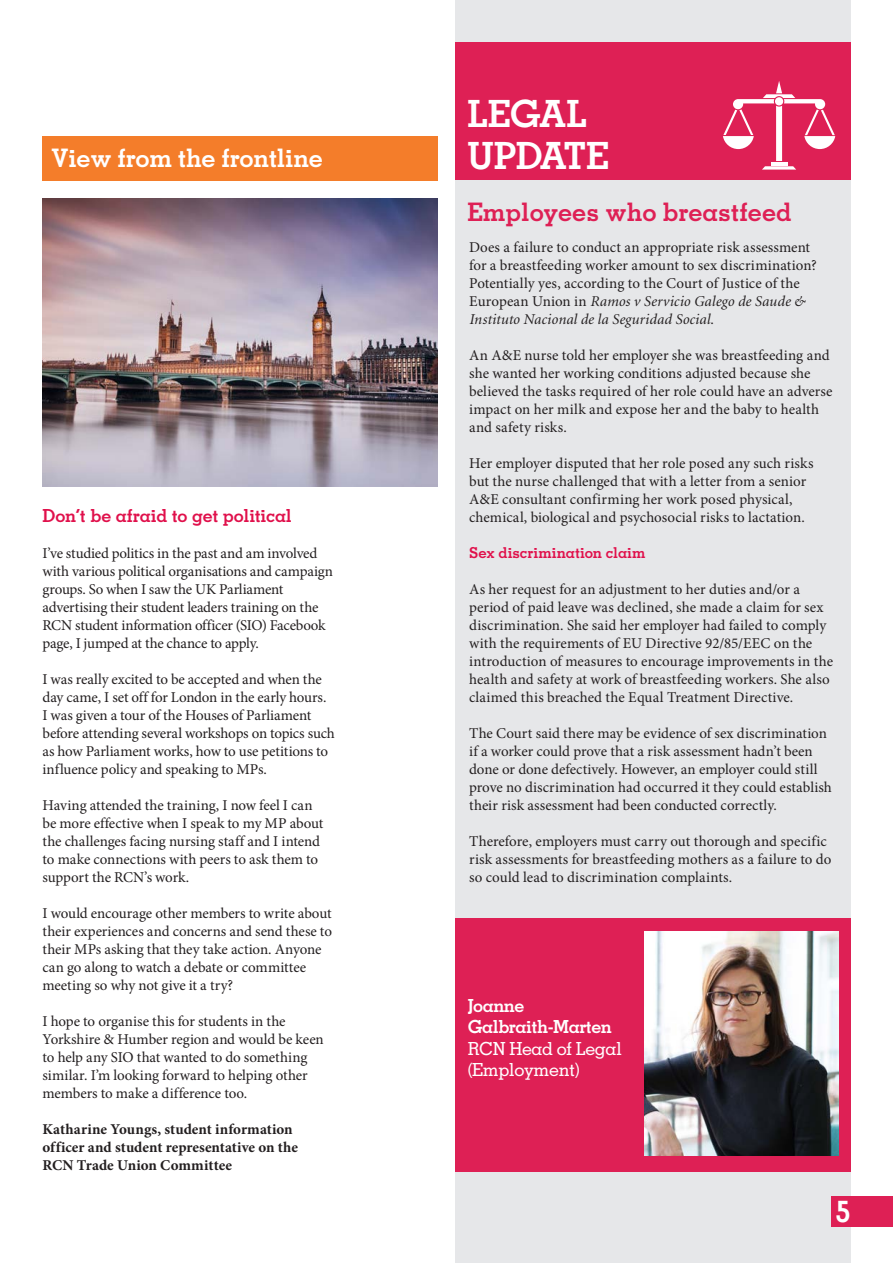
<style>
.page{position:relative;width:893px;height:1263px;background:#fff}
.page>*{position:absolute;margin:0;border:0;box-sizing:border-box;transform-origin:0 0}
.t1{font:700 37.5px/42px "Memphis LT Std";letter-spacing:-.02em;color:#fff}
.t2{font:700 30px "Memphis LT Std";color:#fff}
.t3{font:700 25.5px "Memphis LT Std";color:#de2055}
.t4{font:700 25.5px "Memphis LT Std";letter-spacing:-.01em;color:#fff}
.t5{font:700 18px "Memphis LT Std";letter-spacing:-.01em;color:#e0104b}
.t6{font:500 18px/21.6px "Memphis LT Std";letter-spacing:-.025em;color:#fff}
.t7{font:700 18px/21.6px "Memphis LT Std";letter-spacing:-.025em;color:#fff}
.t8{font:15px/18px "Minion Pro";letter-spacing:-.005em;color:#231f20}
.t9{font:700 15px/18px "Minion Pro";color:#231f20}
.t10{font:italic 15px/18px "Minion";letter-spacing:.01em;color:#231f20}
.t11{font:700 15px "Memphis LT Std";letter-spacing:-.005em;color:#e0104b}
.s1{font-family:"Minion Pro";font-style:normal}
</style>
<div class="page">
<div style="left:455px;top:0;width:395px;height:1263px;background:#e6e7e9"></div>
<div style="left:455px;top:918px;width:395px;height:253px;background:#de2055"></div>
<img style="left:43px;top:198px;width:395px;height:288px">
<div style="left:43px;top:136px;width:395px;height:44px;background:#f47d2a"></div>
<div style="left:455px;top:43px;width:395px;height:137px;background:#de2055"></div>
<div style="left:831px;top:1196px;width:62px;height:30px;background:#de2055"></div>
<svg style="left:723px;top:81px;width:112px;height:89px"></svg>
<div style="left:775px;top:97px;width:8px;height:8px;background:#fff;border-radius:50%"></div>
<img style="left:644px;top:932px;width:194px;height:224px">
<h3 class="t4" style="left:52px;top:142px;width:273px">View from the frontline</h3>
<p class="t5" style="left:43px;top:504px;width:251px">Don’t be afraid to get political</p>
<p class="t8" style="left:43px;top:544px;width:292px">I’ve studied politics in the past and am involved with various political organisations and campaign groups. So when I saw the UK Parliament advertising their student leaders training on the RCN student information officer (SIO) Facebook page, I jumped at the chance to apply.</p>
<p class="t8" style="left:43px;top:670px;width:294px">I was really excited to be accepted and when the day came, I set off for London in the early hours.<br>I was given a tour of the Houses of Parliament before attending several workshops on topics such as how Parliament works, how to use petitions to influence policy and speaking to MPs.</p>
<p class="t8" style="left:43px;top:796px;width:282px">Having attended the training, I now feel I can be more effective when I speak to my MP about the challenges facing nursing staff and I intend to make connections with peers to ask them to support the RCN’s work.</p>
<p class="t8" style="left:43px;top:904px;width:291px">I would encourage other members to write about their experiences and concerns and send these to their MPs asking that they take action. Anyone can go along to watch a debate or committee meeting so why not give it a try?</p>
<p class="t8" style="left:43px;top:1012px;width:283px">I hope to organise this for students in the Yorkshire &amp; Humber region and would be keen to help any SIO that wanted to do something similar. I’m looking forward to helping other members to make a difference too.</p>
<p class="t9" style="left:43px;top:1120px;width:257px">Katharine Youngs, student information officer and student representative on the<br>RCN Trade Union Committee</p>
<h1 class="t1" style="left:467px;top:92px;width:143px">LEGAL<br>UPDATE</h1>
<h3 class="t3" style="left:467px;top:196px;width:326px">Employees who breastfeed</h3>
<p class="t8" style="left:469px;top:238px;width:349px">Does a failure to conduct an appropriate risk assessment for a breastfeeding worker amount to sex discrimination?<br>Potentially yes, according to the Court of Justice of the</p>
<p class="t10" style="left:469px;top:293px;width:337px"><span class="s1">European Union in</span> Ramos v Servicio Galego de Saude &amp;<br>Instituto Nacional de la Seguridad Social<span class="s1">.</span></p>
<p class="t8" style="left:469px;top:346px;width:365px">An A&amp;E nurse told her employer she was breastfeeding and she wanted her working conditions adjusted because she believed the tasks required of her role could have an adverse impact on her milk and expose her and the baby to health and safety risks.</p>
<p class="t8" style="left:469px;top:454px;width:346px">Her employer disputed that her role posed any such risks but the nurse challenged that with a letter from a senior A&amp;E consultant confirming her work posed physical, chemical, biological and psychosocial risks to lactation.</p>
<p class="t11" style="left:469px;top:543px;width:178px">Sex discrimination claim</p>
<p class="t8" style="left:469px;top:580px;width:366px">As her request for an adjustment to her duties and/or a period of paid leave was declined, she made a claim for sex discrimination. She said her employer had failed to comply with the requirements of EU Directive 92/85/EEC on the introduction of measures to encourage improvements in the health and safety at work of breastfeeding workers. She also claimed this breached the Equal Treatment Directive.</p>
<p class="t8" style="left:469px;top:724px;width:364px">The Court said there may be evidence of sex discrimination if a worker could prove that a risk assessment hadn’t been done or done defectively. However, an employer could still prove no discrimination had occurred it they could establish their risk assessment had been conducted correctly.</p>
<p class="t8" style="left:469px;top:832px;width:364px">Therefore, employers must carry out thorough and specific risk assessments for breastfeeding mothers as a failure to do so could lead to discrimination complaints.</p>
<p class="t7" style="left:468px;top:994px;width:146px">Joanne<br>Galbraith-Marten</p>
<p class="t6" style="left:468px;top:1037px;width:156px">RCN Head of Legal (Employment)</p>
<h2 class="t2" style="left:836px;top:1193px;width:16px">5</h2>
</div>
